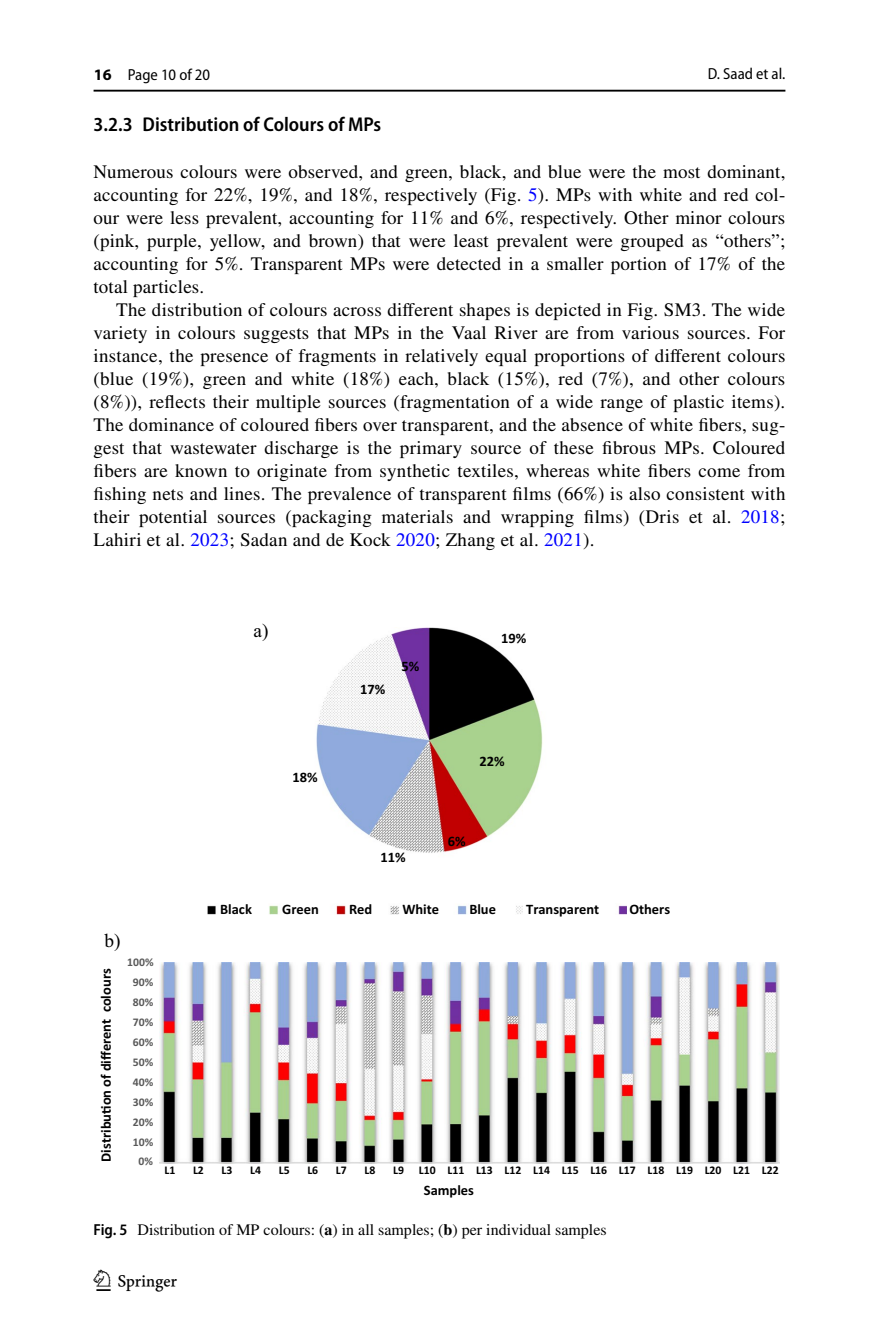
<style>
.page{position:relative;width:879px;height:1333px;background:#fff}
.page>*{position:absolute;margin:0;border:0;box-sizing:border-box;transform-origin:0 0}
.t1{font:30px "Springnew Regular 4";color:#000}
.t2{font:600 semi-condensed 20px "Myriad Pro";color:#000}
.t3{font:19.2px "Times New Roman PSMT2";color:#000}
.t4{font:19px/23px "STIX";letter-spacing:.01em;color:#000;text-align:justify}
.t5{font:16px "STIX";color:#000}
.t6{font:semi-condensed 16px "Myriad Pro";color:#000}
.t7{font:14.4px "Calibri Bold 3";color:#000}
.t8{font:11.8px "Calibri Bold 3";letter-spacing:-.005em;color:#000}
.t9{font:11.8px "Calibri Bold 3";color:#595959}
.s1{font-weight:700;font-stretch:normal}
.s2{color:#00f}
.s3{font-family:"Myriad Pro";font-weight:600;font-stretch:semi-condensed}
.s4{font-weight:700}
</style>
<div class="page">
<hr style="left:94px;top:90px;width:691px;height:2px;background:#000">
<img style="left:159px;top:962px;width:621px;height:201px">
<img style="left:208px;top:627px;width:419px;height:287px">
<p class="t6" style="left:708px;top:65px;width:79px">D. Saad et al.</p>
<p class="t6" style="left:94px;top:66px;width:118px"><span class="s1">16</span> Page 10 of 20</p>
<p class="t2" style="left:94px;top:113px;width:289px">3.2.3 Distribution of Colours of MPs</p>
<p class="t4" style="left:94px;top:161px;width:693px">Numerous colours were observed, and green, black, and blue were the most dominant, accounting for 22%, 19%, and 18%, respectively (Fig. <span class="s2">5</span>). MPs with white and red col&shy;our were less prevalent, accounting for 11% and 6%, respectively. Other minor colours (pink, purple, yellow, and brown) that were least prevalent were grouped as “others”; accounting for 5%. Transparent MPs were detected in a smaller portion of 17% of the total particles.</p>
<p class="t4" style="left:94px;top:299px;width:693px;text-indent:23px">The distribution of colours across different shapes is depicted in Fig. SM3. The wide variety in colours suggests that MPs in the Vaal River are from various sources. For instance, the presence of fragments in relatively equal proportions of different colours (blue (19%), green and white (18%) each, black (15%), red (7%), and other colours (8%)), reflects their multiple sources (fragmentation of a wide range of plastic items).<br>The dominance of coloured fibers over transparent, and the absence of white fibers, sug&shy;gest that wastewater discharge is the primary source of these fibrous MPs. Coloured fibers are known to originate from synthetic textiles, whereas white fibers come from fishing nets and lines. The prevalence of transparent films (66%) is also consistent with their potential sources (packaging materials and wrapping films) (Dris et al. <span class="s2">2018</span>; Lahiri et al. <span class="s2">2023</span>; Sadan and de Kock <span class="s2">2020</span>; Zhang et al. <span class="s2">2021</span>).</p>
<p class="t3" style="left:254px;top:617px;width:16px">a)</p>
<p class="t7" style="left:501px;top:628px;width:27px">19%</p>
<p class="t7" style="left:292px;top:766px;width:27px">18%</p>
<p class="t7" style="left:360px;top:678px;width:27px">17%</p>
<p class="t7" style="left:401px;top:656px;width:19px">5%</p>
<p class="t7" style="left:380px;top:846px;width:27px">11%</p>
<p class="t7" style="left:479px;top:751px;width:27px">22%</p>
<p class="t7" style="left:448px;top:831px;width:19px">6%</p>
<p class="t3" style="left:105px;top:927px;width:18px">b)</p>
<p class="t7" style="left:96px;top:1161px;width:195px;rotate:-90deg">Distribu on of different colours</p>
<p class="t9" style="left:127px;top:953px;width:28px">100%</p>
<p class="t9" style="left:133px;top:973px;width:22px">90%</p>
<p class="t9" style="left:133px;top:993px;width:22px">80%</p>
<p class="t9" style="left:133px;top:1013px;width:22px">70%</p>
<p class="t9" style="left:133px;top:1033px;width:22px">60%</p>
<p class="t9" style="left:133px;top:1053px;width:22px">50%</p>
<p class="t9" style="left:133px;top:1073px;width:22px">40%</p>
<p class="t9" style="left:133px;top:1093px;width:22px">30%</p>
<p class="t9" style="left:133px;top:1113px;width:22px">20%</p>
<p class="t9" style="left:133px;top:1133px;width:22px">10%</p>
<p class="t9" style="left:139px;top:1153px;width:16px">0%</p>
<p class="t7" style="left:220px;top:898px;width:33px">Black</p>
<p class="t7" style="left:282px;top:898px;width:38px">Green</p>
<p class="t7" style="left:349px;top:898px;width:25px">Red</p>
<p class="t7" style="left:402px;top:898px;width:38px">White</p>
<p class="t7" style="left:469px;top:898px;width:28px">Blue</p>
<p class="t7" style="left:526px;top:898px;width:74px">Transparent</p>
<p class="t7" style="left:629px;top:898px;width:42px">Others</p>
<p class="t8" style="left:164px;top:1162px;width:12px">L1</p>
<p class="t8" style="left:193px;top:1162px;width:12px">L2</p>
<p class="t8" style="left:222px;top:1162px;width:12px">L3</p>
<p class="t8" style="left:250px;top:1162px;width:12px">L4</p>
<p class="t8" style="left:279px;top:1162px;width:12px">L5</p>
<p class="t8" style="left:307px;top:1162px;width:12px">L6</p>
<p class="t8" style="left:336px;top:1162px;width:12px">L7</p>
<p class="t8" style="left:364px;top:1162px;width:12px">L8</p>
<p class="t8" style="left:393px;top:1162px;width:12px">L9</p>
<p class="t8" style="left:419px;top:1162px;width:361px">L10 L11 L13 L12 L14 L15 L16 L17 L18 L19 L20 L21 L22</p>
<p class="t7" style="left:424px;top:1179px;width:52px">Samples</p>
<p class="t5" style="left:94px;top:1218px;width:514px"><span class="s3">Fig. 5</span> Distribution of MP colours: (<span class="s4">a</span>) in all samples; (<span class="s4">b</span>) per individual samples</p>
<h1 class="t1" style="left:96px;top:1269px;width:83px">1 3</h1>
</div>
